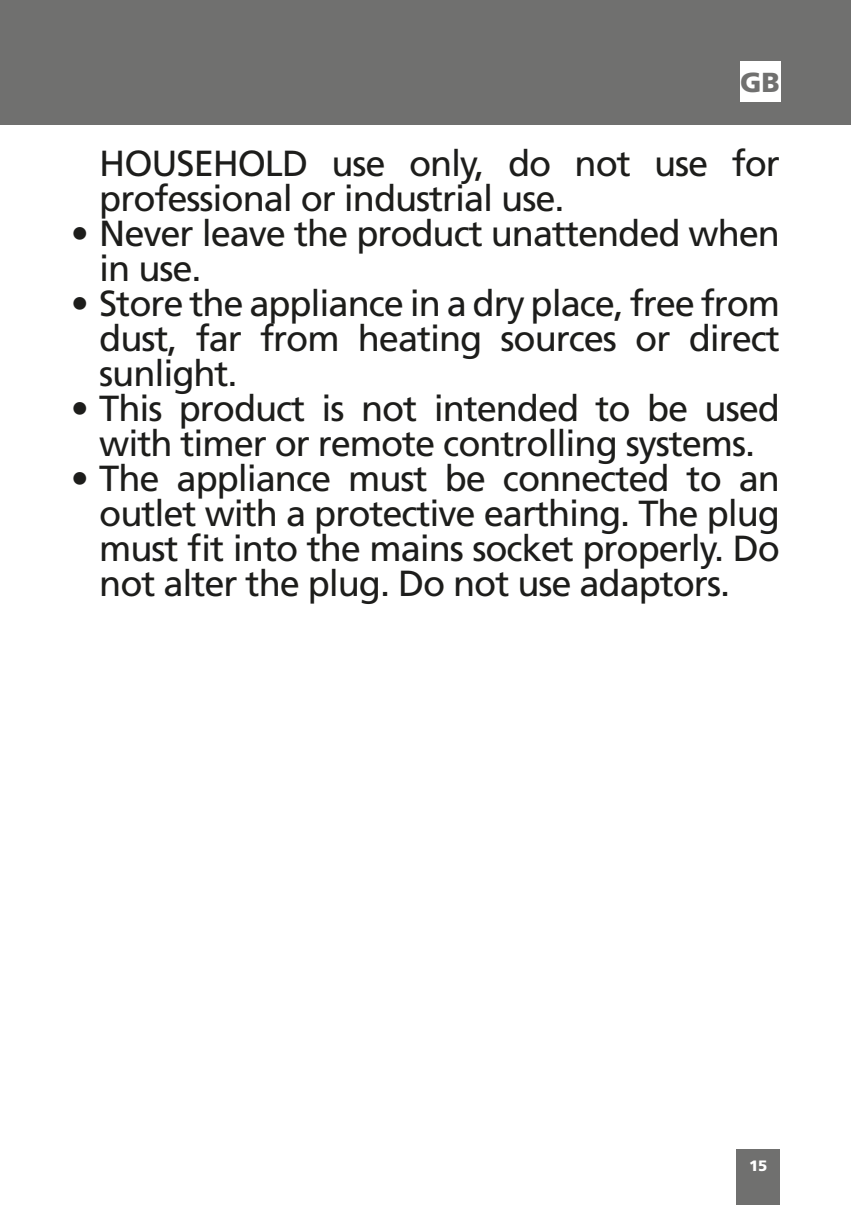
<style>
.page{position:relative;width:851px;height:1205px;background:#fff}
.page>*{position:absolute;margin:0;border:0;box-sizing:border-box;transform-origin:0 0}
.t1{font:36.25px/35px "Frutiger LT Std";letter-spacing:-.03em;color:#1d1d1b}
.t2{font:900 27.5px "Frutiger LT Std";color:#70706f}
.t3{font:900 15px "Frutiger LT Std";color:#fff}
</style>
<div class="page">
<div style="left:0;top:0;width:850px;height:125px;background:#70706f"></div>
<div style="left:736px;top:1149px;width:44px;height:56px;background:#70706f"></div>
<div style="left:740px;top:61px;width:40px;height:41px;background:#fff"></div>
<p class="t2" style="left:740px;top:66px;width:41px">GB</p>
<p class="t1" style="left:99px;top:146px;width:682px">HOUSEHOLD use only, do not use for professional or industrial use.</p>
<p class="t1" style="left:99px;top:216px;width:682px;text-indent:-28px">• Never leave the product unattended when in use.</p>
<p class="t1" style="left:99px;top:286px;width:682px;text-align:justify;text-indent:-28px">• Store the appliance in a dry place, free from dust, far from heating sources or direct sunlight.</p>
<p class="t1" style="left:71px;top:391px;width:710px;text-align:center">• This product is not intended to be used with timer or remote controlling systems.</p>
<p class="t1" style="left:99px;top:461px;width:682px;text-align:justify;text-indent:-28px">• The appliance must be connected to an outlet with a protective earthing. The plug must fit into the mains socket properly. Do not alter the plug. Do not use adaptors.</p>
<p class="t3" style="left:749px;top:1156px;width:20px">15</p>
</div>
